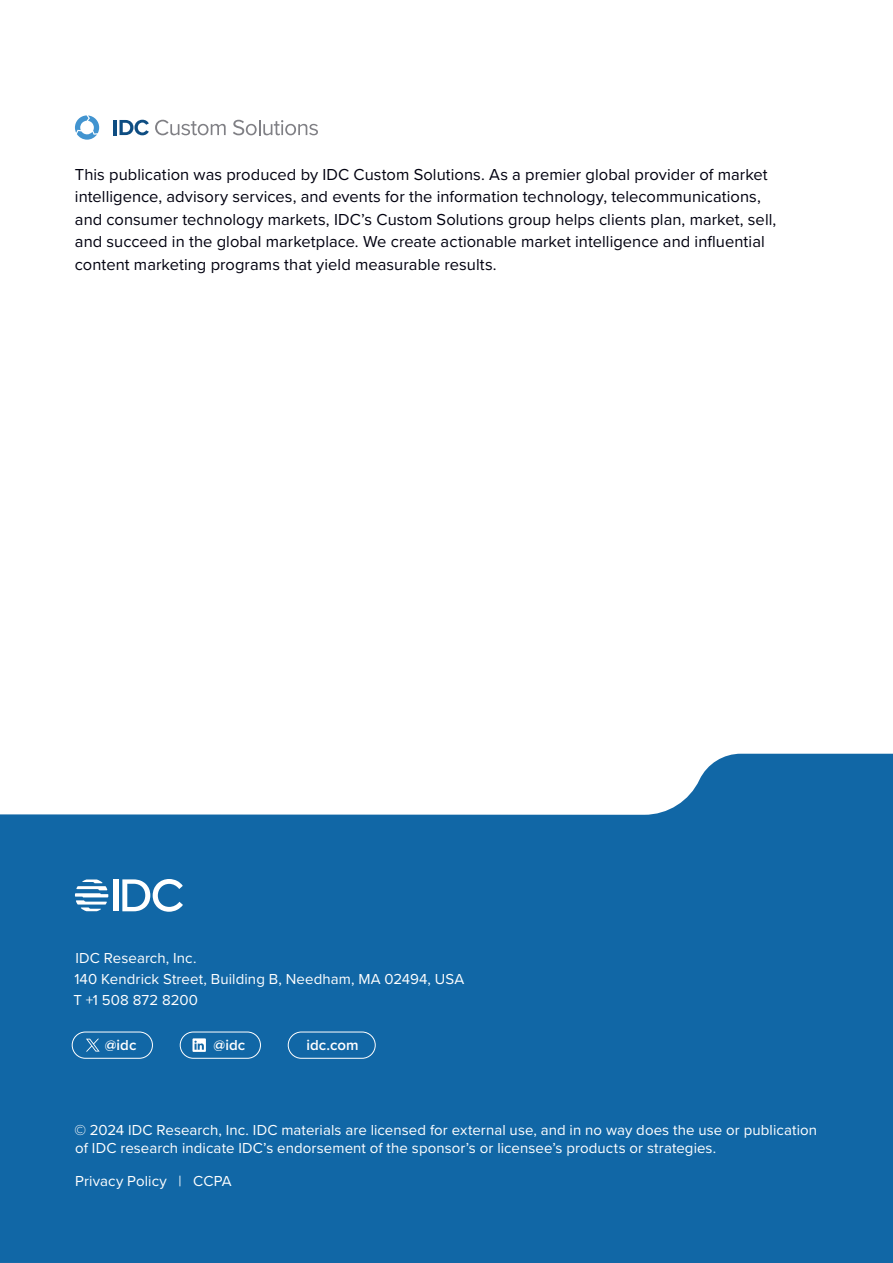
<style>
.page{position:relative;width:893px;height:1263px;background:#fff}
.page>*{position:absolute;margin:0;border:0;box-sizing:border-box;transform-origin:0 0}
.t1{font:16.5px/22.5px "Proxima Nova";letter-spacing:.005em;color:#01010f}
.t2{font:15px/21px "Proxima Nova";letter-spacing:.005em;color:#fff}
.t3{font:600 15px "Proxima Nova";letter-spacing:.005em;color:#fff}
</style>
<div class="page">
<svg style="left:0;top:753px;width:893px;height:510px;background:#2775ae"></svg>
<svg style="left:75px;top:115px;width:24px;height:25px"></svg>
<hr style="left:114px;top:120px;width:3px;height:15px;background:#0e4d82">
<svg style="left:120px;top:120px;width:29px;height:15px"></svg>
<svg style="left:155px;top:120px;width:71px;height:15px"></svg>
<svg style="left:233px;top:120px;width:85px;height:15px"></svg>
<div style="left:113px;top:879px;width:5px;height:32px;background:#fff"></div>
<svg style="left:122px;top:879px;width:61px;height:33px"></svg>
<svg style="left:75px;top:879px;width:33px;height:32px"></svg>
<div style="left:288px;top:1032px;width:88px;height:27px;border:1px solid #fff;border-radius:13px"></div>
<div style="left:72px;top:1032px;width:81px;height:27px;border:1px solid #fff;border-radius:13px"></div>
<svg style="left:192px;top:1038px;width:14px;height:14px"></svg>
<div style="left:180px;top:1032px;width:81px;height:27px;border:1px solid #fff;border-radius:13px"></div>
<svg style="left:86px;top:1039px;width:14px;height:12px"></svg>
<p class="t1" style="left:75px;top:162px;width:703px">This publication was produced by IDC Custom Solutions. As a premier global provider of market intelligence, advisory services, and events for the information technology, telecommunications, and consumer technology markets, IDC’s Custom Solutions group helps clients plan, market, sell, and succeed in the global marketplace. We create actionable market intelligence and influential content marketing programs that yield measurable results.</p>
<p class="t2" style="left:73px;top:947px;width:392px">IDC Research, Inc.<br>140 Kendrick Street, Building B, Needham, MA 02494, USA<br>T +1 508 872 8200</p>
<p class="t3" style="left:105px;top:1033px;width:33px">@idc</p>
<p class="t3" style="left:214px;top:1034px;width:33px">@idc</p>
<p class="t3" style="left:306px;top:1033px;width:54px">idc.com</p>
<p class="t2" style="left:74px;top:1121px;width:744px;line-height:18px">© 2024 IDC Research, Inc. IDC materials are licensed for external use, and in no way does the use or publication of IDC research indicate IDC’s endorsement of the sponsor’s or licensee’s products or strategies.</p>
<p class="t2" style="left:75px;top:1170px;width:158px">Privacy Policy | CCPA</p>
</div>
